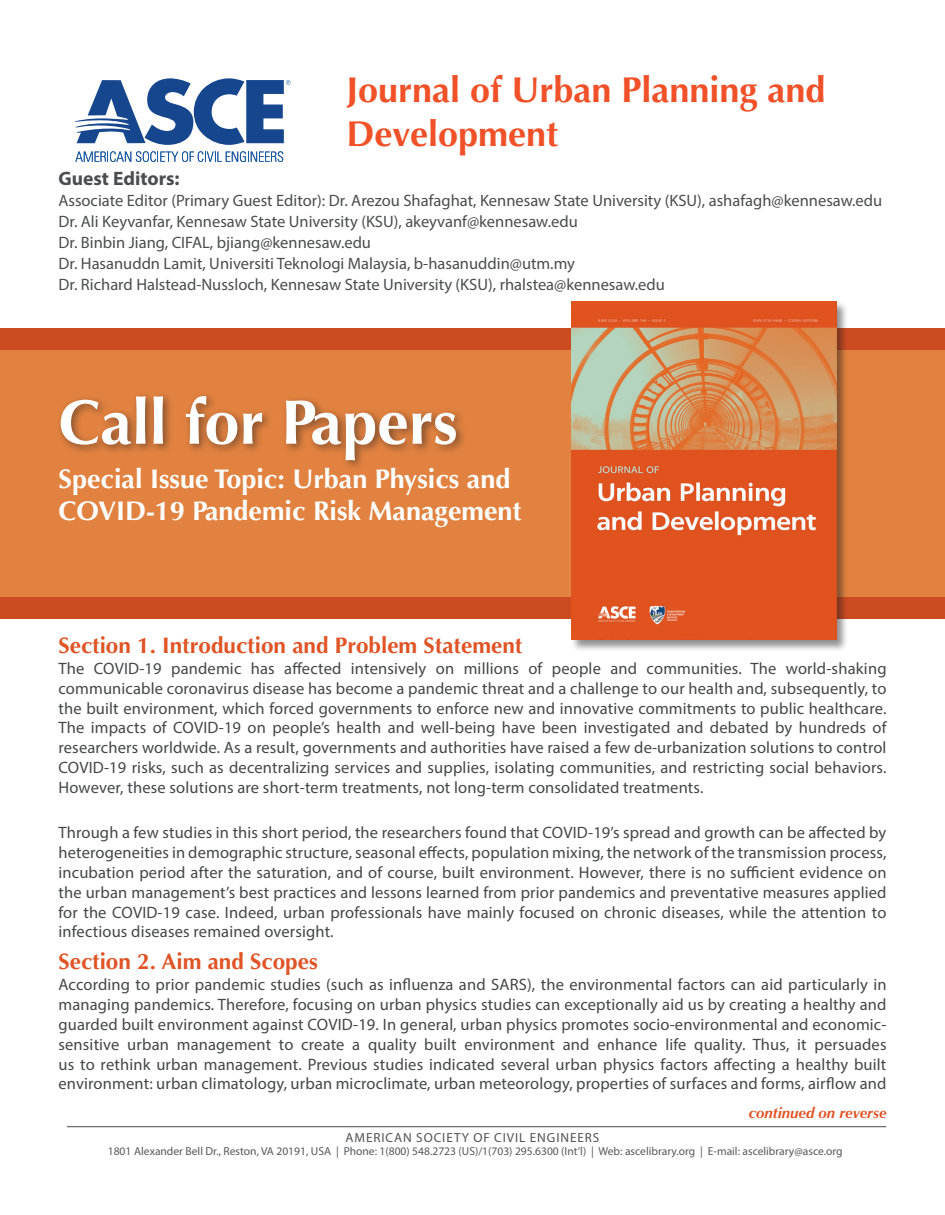
<style>
.page{position:relative;width:945px;height:1215px;background:#fff}
.page>*{position:absolute;margin:0;border:0;box-sizing:border-box;transform-origin:0 0}
.t1{font:700 63px "Optima";color:#fff}
.t2{font:700 36px/43.2px "Optima";color:#f05128}
.t3{font:700 27px/32.4px "Optima";color:#fff}
.t4{font:700 22.5px "Optima";color:#e05325}
.t5{font:700 19.5px "Myriad Pro";color:#4b4c4d}
.t6{font:16.5px/19.8px "Myriad Pro";letter-spacing:.01em;color:#454647;text-align:justify}
.t7{font:16.5px/21px "Myriad Pro";color:#4b4c4d}
.t8{font:italic 700 15px "Optima";color:#e05325}
.t9{font:13.2px "Myriad Pro";letter-spacing:.07em;color:#535355}
.t10{font:11.55px "Myriad Pro";color:#57585a}
</style>
<div class="page">
<hr style="left:67px;top:1126px;width:819px;height:1px;background:#494a4b">
<svg style="left:75px;top:151px;width:208px;height:11px"></svg>
<svg style="left:75px;top:78px;width:216px;height:67px"></svg>
<div style="left:0;top:328px;width:945px;height:290px;background:#cd4b21"></div>
<div style="left:0;top:350px;width:945px;height:247px;background:#e28240"></div>
<div style="left:56px;top:391px;width:411px;height:81px;background:#231f20;opacity:.51"></div>
<div style="left:571px;top:301px;width:278px;height:351px;background:#231f20;opacity:.5"></div>
<img style="left:572px;top:302px;width:264px;height:338px">
<h2 class="t2" style="left:346px;top:69px;width:481px">Journal of Urban Planning and<br>Development</h2>
<p class="t5" style="left:58px;top:165px;width:123px">Guest Editors:</p>
<p class="t7" style="left:58px;top:189px;width:825px">Associate Editor (Primary Guest Editor): Dr. Arezou Shafaghat, Kennesaw State University (KSU), ashafagh@kennesaw.edu Dr. Ali Keyvanfar, Kennesaw State University (KSU), akeyvanf@kennesaw.edu<br>Dr. Binbin Jiang, CIFAL, bjiang@kennesaw.edu<br>Dr. Hasanuddn Lamit, Universiti Teknologi Malaysia, b‐hasanuddin@utm.my<br>Dr. Richard Halstead‐Nussloch, Kennesaw State University (KSU), rhalstea@kennesaw.edu</p>
<h1 class="t1" style="left:58px;top:386px;width:401px">Call for Papers</h1>
<h3 class="t3" style="left:58px;top:463px;width:465px">Special Issue Topic: Urban Physics and<br>COVID-19 Pandemic Risk Management</h3>
<h3 class="t4" style="left:58px;top:632px;width:465px">Section 1. Introduction and Problem Statement</h3>
<p class="t6" style="left:58px;top:658px;width:830px">The COVID‐19 pandemic has affected intensively on millions of people and communities. The world‐shaking communicable coronavirus disease has become a pandemic threat and a challenge to our health and, subsequently, to the built environment, which forced governments to enforce new and innovative commitments to public healthcare.<br>The impacts of COVID‐19 on people’s health and well‐being have been investigated and debated by hundreds of researchers worldwide. As a result, governments and authorities have raised a few de‐urbanization solutions to control COVID‐19 risks, such as decentralizing services and supplies, isolating communities, and restricting social behaviors.<br>However, these solutions are short‐term treatments, not long‐term consolidated treatments.</p>
<p class="t6" style="left:58px;top:823px;width:830px">Through a few studies in this short period, the researchers found that COVID‐19’s spread and growth can be affected by heterogeneities in demographic structure, seasonal effects, population mixing, the network of the transmission process, incubation period after the saturation, and of course, built environment. However, there is no sufficient evidence on the urban management’s best practices and lessons learned from prior pandemics and preventative measures applied for the COVID‐19 case. Indeed, urban professionals have mainly focused on chronic diseases, while the attention to infectious diseases remained oversight.</p>
<h3 class="t4" style="left:58px;top:948px;width:261px">Section 2. Aim and Scopes</h3>
<p class="t6" style="left:58px;top:975px;width:830px">According to prior pandemic studies (such as influenza and SARS), the environmental factors can aid particularly in managing pandemics. Therefore, focusing on urban physics studies can exceptionally aid us by creating a healthy and guarded built environment against COVID‐19. In general, urban physics promotes socio‐environmental and economic‐ sensitive urban management to create a quality built environment and enhance life quality. Thus, it persuades us to rethink urban management. Previous studies indicated several urban physics factors affecting a healthy built environment: urban climatology, urban microclimate, urban meteorology, properties of surfaces and forms, airflow and</p>
<p class="t9" style="left:346px;top:1130px;width:255px">AMERICAN SOCIETY OF CIVIL ENGINEERS</p>
<p class="t10" style="left:108px;top:1144px;width:736px">1801 Alexander Bell Dr., Reston, VA 20191, USA | Phone: 1(800) 548.2723 (US)/1(703) 295.6300 (Int’l) | Web: ascelibrary.org | E-mail: ascelibrary@asce.org</p>
<p class="t8" style="left:749px;top:1104px;width:139px">continued on reverse</p>
</div>
